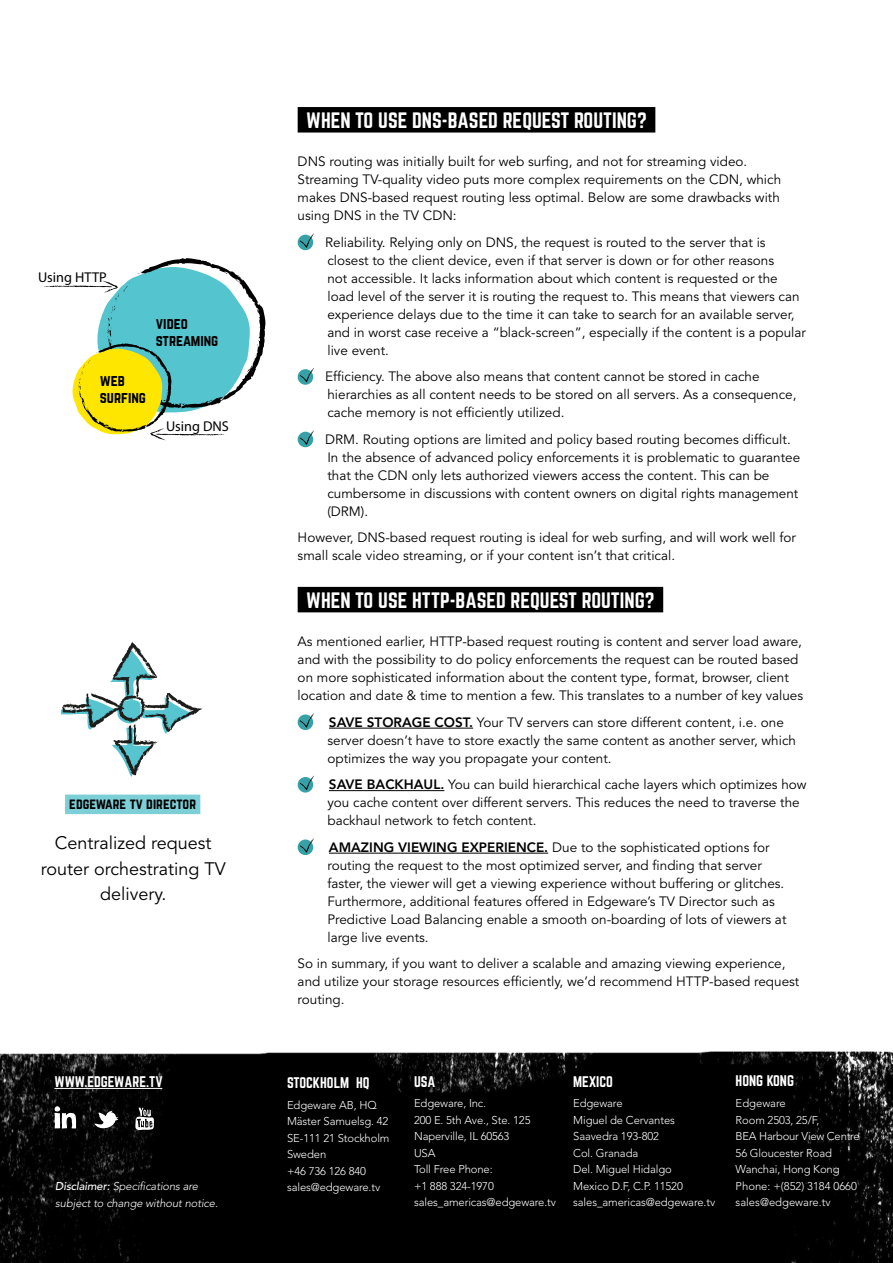
<style>
.page{position:relative;width:893px;height:1263px;background:#fff}
.page>*{position:absolute;margin:0;border:0;box-sizing:border-box;transform-origin:0 0}
.t1{font:19.5px "Norwester";color:#fff}
.t2{font:18px/25.5px "Avenir";color:#000;text-align:center}
.t3{font:14.25px/17.1px "Norwester";color:#000}
.t4{font:14.25px "Myriad Pro";color:#000}
.t5{font:13.5px/18px "Avenir";color:#000}
.t6{font:13.5px "Norwester";color:#fff}
.t7{font:13.5px "Norwester";color:#000}
.t8{font:300 11.25px/16.5px "Avenir";letter-spacing:-.01em;color:#fff}
.t9{font:italic 300 11.25px/16.5px "Avenir";letter-spacing:-.01em;color:#fff}
.s1{font-weight:800}
.s2{font-weight:500}
</style>
<div class="page">
<div style="left:298px;top:107px;width:357px;height:26px;background:#000"></div>
<div style="left:298px;top:587px;width:365px;height:25px;background:#000"></div>
<hr style="left:329px;top:728px;width:144px;height:1px;background:#000">
<hr style="left:329px;top:790px;width:115px;height:1px;background:#000">
<hr style="left:329px;top:853px;width:219px;height:1px;background:#000">
<div style="left:298px;top:235px;width:15px;height:15px;background:#36a2a7;border-radius:50%"></div>
<svg style="left:300px;top:233px;width:14px;height:15px"></svg>
<svg style="left:298px;top:369px;width:15px;height:16px"></svg>
<svg style="left:300px;top:368px;width:14px;height:15px"></svg>
<div style="left:298px;top:432px;width:15px;height:15px;background:#36a2a7;border-radius:50%"></div>
<svg style="left:300px;top:430px;width:14px;height:15px"></svg>
<svg style="left:298px;top:714px;width:15px;height:16px"></svg>
<svg style="left:300px;top:713px;width:14px;height:15px"></svg>
<svg style="left:298px;top:777px;width:15px;height:15px"></svg>
<svg style="left:300px;top:775px;width:14px;height:15px"></svg>
<svg style="left:298px;top:839px;width:15px;height:16px"></svg>
<svg style="left:300px;top:838px;width:14px;height:15px"></svg>
<svg style="left:61px;top:642px;width:141px;height:135px"></svg>
<svg style="left:44px;top:258px;width:221px;height:182px"></svg>
<img style="left:0;top:1051px;width:893px;height:212px">
<hr style="left:54px;top:1088px;width:108px;height:1px;background:#fff">
<svg style="left:94px;top:1110px;width:25px;height:21px"></svg>
<svg style="left:54px;top:1106px;width:22px;height:22px"></svg>
<svg style="left:135px;top:1107px;width:20px;height:23px"></svg>
<div style="left:65px;top:794px;width:135px;height:20px;background:#7dcfd7"></div>
<p class="t4" style="left:38px;top:268px;width:70px">Using HTTP</p>
<p class="t3" style="left:156px;top:314px;width:64px">video streaming</p>
<p class="t3" style="left:100px;top:371px;width:48px">web surfing</p>
<p class="t4" style="left:166px;top:417px;width:64px">Using DNS</p>
<p class="t7" style="left:69px;top:795px;width:128px">edgeware tv director</p>
<h2 class="t2" style="left:41px;top:831px;width:186px">Centralized request router orchestrating TV delivery.</h2>
<h1 class="t1" style="left:306px;top:108px;width:342px">WHEN TO USE DNS-BASED REQUEST ROUTING?</h1>
<p class="t5" style="left:298px;top:153px;width:485px">DNS routing was initially built for web surfing, and not for streaming video.<br>Streaming TV-quality video puts more complex requirements on the CDN, which makes DNS-based request routing less optimal. Below are some drawbacks with using DNS in the TV CDN:</p>
<p class="t5" style="left:325px;top:234px;width:482px">Reliability. Relying only on DNS, the request is routed to the server that is closest to the client device, even if that server is down or for other reasons<br>not accessible. It lacks information about which content is requested or the<br>load level of the server it is routing the request to. This means that viewers can experience delays due to the time it can take to search for an available server, and in worst case receive a “black-screen”, especially if the content is a popular live event.</p>
<p class="t5" style="left:325px;top:368px;width:473px">Efficiency. The above also means that content cannot be stored in cache hierarchies as all content needs to be stored on all servers. As a consequence, cache memory is not efficiently utilized.</p>
<p class="t5" style="left:325px;top:431px;width:477px">DRM. Routing options are limited and policy based routing becomes difficult.<br>In the absence of advanced policy enforcements it is problematic to guarantee that the CDN only lets authorized viewers access the content. This can be cumbersome in discussions with content owners on digital rights management (DRM).</p>
<p class="t5" style="left:298px;top:529px;width:500px">However, DNS-based request routing is ideal for web surfing, and will work well for small scale video streaming, or if your content isn’t that critical.</p>
<h1 class="t1" style="left:306px;top:587px;width:350px">WHEN TO USE HTTP-BASED REQUEST ROUTING?</h1>
<p class="t5" style="left:298px;top:633px;width:507px">As mentioned earlier, HTTP-based request routing is content and server load aware, and with the possibility to do policy enforcements the request can be routed based on more sophisticated information about the content type, format, browser, client location and date &amp; time to mention a few. This translates to a number of key values</p>
<p class="t5" style="left:327px;top:713px;width:470px"><span class="s1">SAVE STORAGE COST.</span> Your TV servers can store different content, i.e. one server doesn’t have to store exactly the same content as another server, which optimizes the way you propagate your content.</p>
<p class="t5" style="left:327px;top:776px;width:481px"><span class="s1">SAVE BACKHAUL.</span> You can build hierarchical cache layers which optimizes how you cache content over different servers. This reduces the need to traverse the backhaul network to fetch content.</p>
<p class="t5" style="left:327px;top:838px;width:461px"><span class="s1">AMAZING VIEWING EXPERIENCE.</span> Due to the sophisticated options for routing the request to the most optimized server, and finding that server faster, the viewer will get a viewing experience without buffering or glitches.<br>Furthermore, additional features offered in Edgeware’s TV Director such as Predictive Load Balancing enable a smooth on-boarding of lots of viewers at large live events.</p>
<p class="t5" style="left:298px;top:955px;width:503px">So in summary, if you want to deliver a scalable and amazing viewing experience, and utilize your storage resources efficiently, we’d recommend HTTP-based request routing.</p>
<p class="t6" style="left:54px;top:1073px;width:110px">WWW.EDGEWARE.TV</p>
<p class="t6" style="left:287px;top:1074px;width:84px">STOCKHOLM HQ</p>
<p class="t8" style="left:287px;top:1096px;width:104px">Edgeware AB, HQ<br>Mäster Samuelsg. 42<br>SE-111 21 Stockholm<br>Sweden<br>+46 736 126 840 sales@edgeware.tv</p>
<p class="t9" style="left:55px;top:1178px;width:164px"><span class="s2">Disclaimer:</span> Specifications are subject to change without notice.</p>
<p class="t6" style="left:414px;top:1072px;width:23px">USA</p>
<p class="t8" style="left:414px;top:1095px;width:144px">Edgeware, Inc.<br>200 E. 5th Ave., Ste. 125<br>Naperville, IL 60563<br>USA<br>Toll Free Phone:<br>+1 888 324-1970 sales_americas@edgeware.tv</p>
<p class="t6" style="left:573px;top:1072px;width:41px">MEXICO</p>
<p class="t8" style="left:573px;top:1095px;width:144px">Edgeware<br>Miguel de Cervantes<br>Saavedra 193-802<br>Col. Granada<br>Del. Miguel Hidalgo<br>Mexico D.F, C.P. 11520 sales_americas@edgeware.tv</p>
<p class="t6" style="left:736px;top:1072px;width:60px">HONG KONG</p>
<p class="t8" style="left:736px;top:1095px;width:126px">Edgeware<br>Room 2503, 25/F,<br>BEA Harbour View Centre<br>56 Gloucester Road<br>Wanchai, Hong Kong<br>Phone: +(852) 3184 0660 sales@edgeware.tv</p>
</div>
